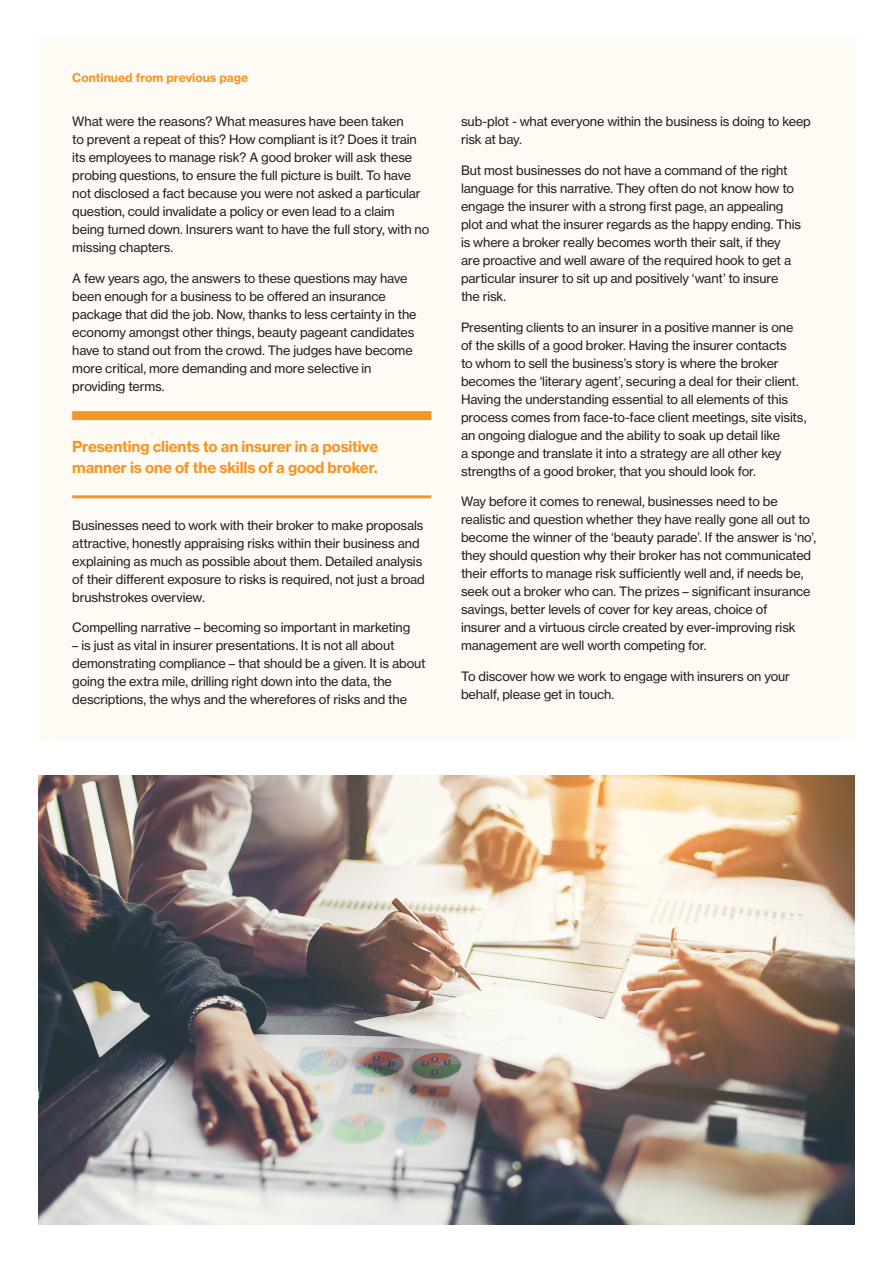
<style>
.page{position:relative;width:893px;height:1263px;background:#fff}
.page>*{position:absolute;margin:0;border:0;box-sizing:border-box;transform-origin:0 0}
.t1{font:15px/21px "N Haas Grotesk TX Std 75 Bd";letter-spacing:-.01em;color:#f49527}
.Body_Copy{font:12.75px/18px "N Haas Grotesk TX Std 55 Rg";letter-spacing:-.01em;color:#231f20}
.t2{font:12px "N Haas Grotesk TX Std 75 Bd";color:#f49527}
</style>
<div class="page">
<div style="left:39px;top:38px;width:816px;height:703px;background:#fefaf4"></div>
<div style="left:72px;top:411px;width:359px;height:9px;background:#f49527"></div>
<hr style="left:72px;top:495px;width:359px;height:3px;background:#f49527">
<img style="left:39px;top:775px;width:815px;height:450px">
<p class="t2" style="left:72px;top:70px;width:177px">Continued from previous page</p>
<p class="Body_Copy" style="left:72px;top:112px;width:359px">What were the reasons? What measures have been taken<br>to prevent a repeat of this? How compliant is it? Does it train its employees to manage risk? A good broker will ask these probing questions, to ensure the full picture is built. To have not disclosed a fact because you were not asked a particular question, could invalidate a policy or even lead to a claim being turned down. Insurers want to have the full story, with no missing chapters.</p>
<p class="Body_Copy" style="left:72px;top:269px;width:346px">A few years ago, the answers to these questions may have been enough for a business to be offered an insurance package that did the job. Now, thanks to less certainty in the economy amongst other things, beauty pageant candidates have to stand out from the crowd. The judges have become more critical, more demanding and more selective in providing terms.</p>
<p class="t1" style="left:72px;top:436px;width:308px">Presenting clients to an insurer in a positive manner is one of the skills of a good broker.</p>
<p class="Body_Copy" style="left:72px;top:516px;width:354px">Businesses need to work with their broker to make proposals attractive, honestly appraising risks within their business and explaining as much as possible about them. Detailed analysis of their different exposure to risks is required, not just a broad brushstrokes overview.</p>
<p class="Body_Copy" style="left:72px;top:619px;width:339px">Compelling narrative – becoming so important in marketing</p>
<p class="Body_Copy" style="left:72px;top:637px;width:355px">– is just as vital in insurer presentations. It is not all about demonstrating compliance – that should be a given. It is about going the extra mile, drilling right down into the data, the descriptions, the whys and the wherefores of risks and the</p>
<p class="Body_Copy" style="left:461px;top:112px;width:351px">sub-plot - what everyone within the business is doing to keep risk at bay.</p>
<p class="Body_Copy" style="left:461px;top:161px;width:341px">But most businesses do not have a command of the right language for this narrative. They often do not know how to engage the insurer with a strong first page, an appealing plot and what the insurer regards as the happy ending. This is where a broker really becomes worth their salt, if they are proactive and well aware of the required hook to get a particular insurer to sit up and positively ‘want’ to insure<br>the risk.</p>
<p class="Body_Copy" style="left:461px;top:318px;width:347px">Presenting clients to an insurer in a positive manner is one of the skills of a good broker. Having the insurer contacts<br>to whom to sell the business’s story is where the broker becomes the ‘literary agent’, securing a deal for their client.<br>Having the understanding essential to all elements of this process comes from face-to-face client meetings, site visits, an ongoing dialogue and the ability to soak up detail like<br>a sponge and translate it into a strategy are all other key strengths of a good broker, that you should look for.</p>
<p class="Body_Copy" style="left:461px;top:493px;width:357px">Way before it comes to renewal, businesses need to be realistic and question whether they have really gone all out to become the winner of the ‘beauty parade’. If the answer is ‘no’, they should question why their broker has not communicated their efforts to manage risk sufficiently well and, if needs be, seek out a broker who can. The prizes – significant insurance savings, better levels of cover for key areas, choice of<br>insurer and a virtuous circle created by ever-improving risk management are well worth competing for.</p>
<p class="Body_Copy" style="left:461px;top:667px;width:330px">To discover how we work to engage with insurers on your behalf, please get in touch.</p>
</div>
